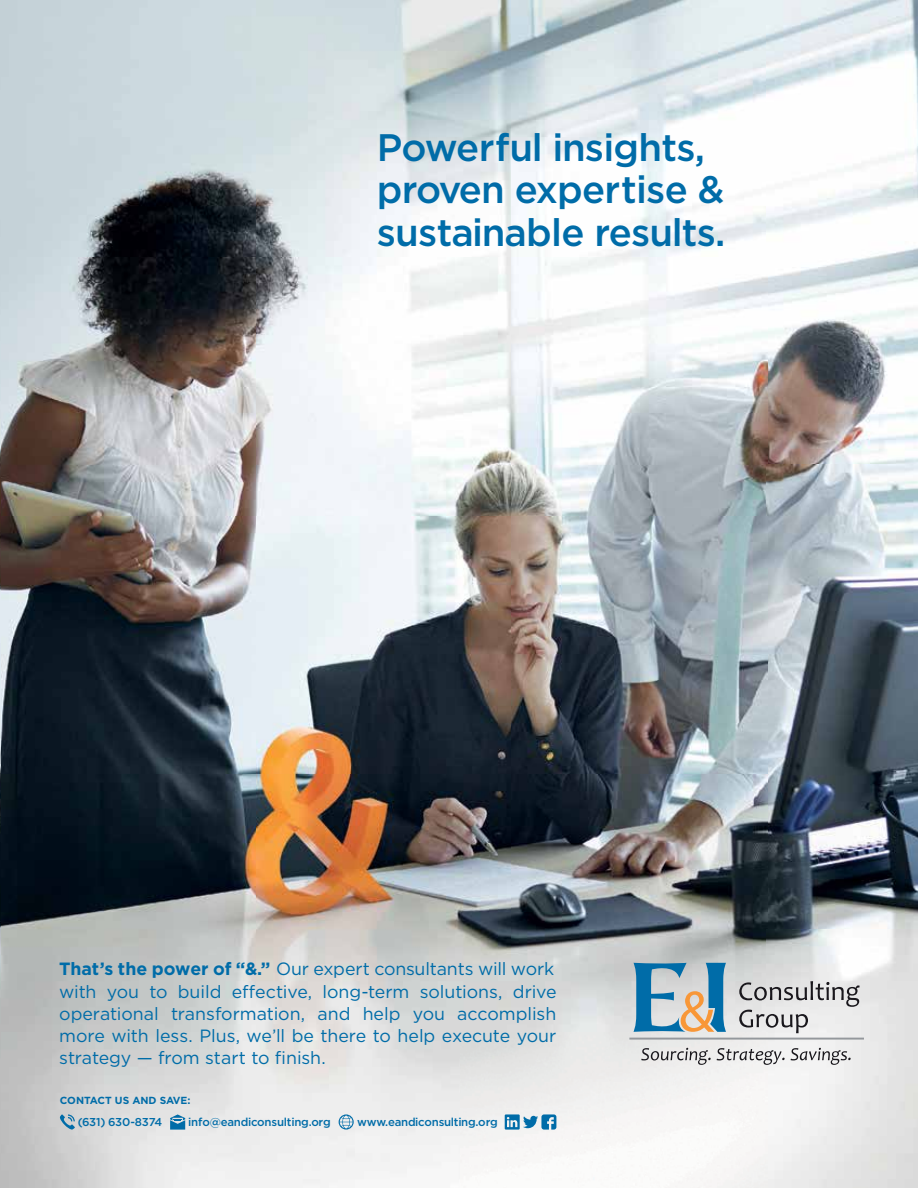
<style>
.page{position:relative;width:918px;height:1188px;background:#fff}
.page>*{position:absolute;margin:0;border:0;box-sizing:border-box;transform-origin:0 0}
.t1{font:500 38.25px/42.3px "Gotham";letter-spacing:-.02em;color:#006ca8}
.t2{font:17.7px/22.4px "Gotham";letter-spacing:-.005em;color:#006ca8}
.t3{font:500 11.4px "Gotham";letter-spacing:-.02em;color:#006ca8}
.t4{font:700 10.35px "Gotham";color:#006ca8}
.s1{font-weight:700}
</style>
<div class="page">
<img style="left:0;top:39px;width:2px;height:1149px">
<img style="left:2px;top:0;width:916px;height:1188px">
<svg style="left:633px;top:963px;width:93px;height:69px;background:#85a8b7"></svg>
<svg style="left:739px;top:981px;width:121px;height:52px;background:#c7c7c8"></svg>
<hr style="left:629px;top:1038px;width:235px;height:2px;background:#94989c">
<svg style="left:641px;top:1048px;width:70px;height:17px"></svg>
<svg style="left:717px;top:1048px;width:68px;height:17px"></svg>
<svg style="left:791px;top:1048px;width:60px;height:17px"></svg>
<svg style="left:505px;top:1114px;width:51px;height:16px"></svg>
<svg style="left:339px;top:1114px;width:15px;height:16px"></svg>
<svg style="left:170px;top:1114px;width:15px;height:16px"></svg>
<svg style="left:60px;top:1114px;width:15px;height:16px"></svg>
<h1 class="t1" style="left:377px;top:126px;width:350px">Powerful insights, proven expertise &amp; sustainable results.</h1>
<p class="t2" style="left:59px;top:957px;width:499px"><span class="s1">That’s the power of “&amp;.”</span> Our expert consultants will work with you to build effective, long-term solutions, drive operational transformation, and help you accomplish more with less. Plus, we’ll be there to help execute your strategy — from start to finish.</p>
<p class="t4" style="left:60px;top:1093px;width:132px">CONTACT US AND SAVE:</p>
<p class="t3" style="left:78px;top:1115px;width:86px">(631) 630-8374</p>
<p class="t3" style="left:188px;top:1115px;width:144px">info@eandiconsulting.org</p>
<p class="t3" style="left:357px;top:1115px;width:142px">www.eandiconsulting.org</p>
</div>
